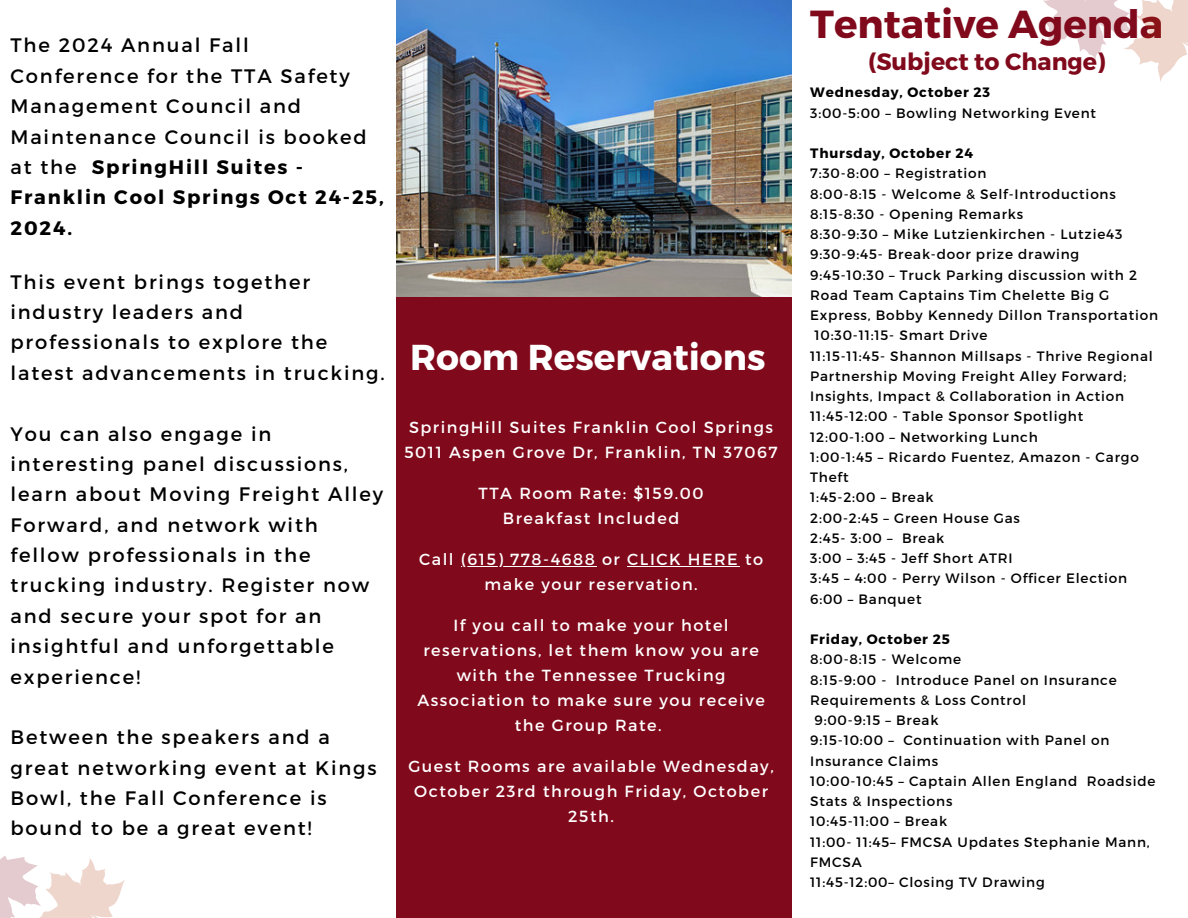
<style>
.page{position:relative;width:1188px;height:918px;background:#fff}
.page>*{position:absolute;margin:0;border:0;box-sizing:border-box;transform-origin:0 0}
.t1{font:700 39px "Montserrat";color:#80091b}
.t2{font:700 36px "Montserrat";color:#fff}
.t3{font:700 23.7px "Montserrat";color:#80091b}
.t4{font:19.5px/30.3px "Montserrat";letter-spacing:.095em;color:#000}
.t5{font:700 19.5px "Montserrat";color:#000}
.t6{font:16.05px/25px "Montserrat";letter-spacing:.095em;color:#fff;text-align:center}
.t7{font:13.65px/20.2px "Montserrat";letter-spacing:.06em;color:#000}
.t8{font:700 13.65px "Montserrat";letter-spacing:.06em;color:#000}
.s1{font-weight:700}
</style>
<div class="page">
<div style="left:396px;top:0;width:396px;height:918px;background:#80091b"></div>
<img style="left:396px;top:0;width:396px;height:297px">
<hr style="left:461px;top:566px;width:135px;height:1px;background:#fff">
<hr style="left:627px;top:566px;width:61px;height:1px;background:#fff">
<hr style="left:688px;top:566px;width:51px;height:1px;background:#fff">
<svg style="left:0;top:856px;width:125px;height:62px"></svg>
<svg style="left:1043px;top:0;width:145px;height:82px"></svg>
<p class="t4" style="left:10px;top:29px;width:375px">The 2024 Annual Fall<br>Conference for the TTA Safety<br>Management Council and<br>Maintenance Council is booked at the <span class="s1">SpringHill Suites -<br>Franklin Cool Springs Oct 24-25,</span></p>
<p class="t5" style="left:10px;top:215px;width:63px">2024.</p>
<p class="t4" style="left:10px;top:266px;width:376px">This event brings together industry leaders and professionals to explore the latest advancements in trucking.</p>
<p class="t4" style="left:10px;top:417px;width:374px">You can also engage in interesting panel discussions, learn about Moving Freight Alley<br>Forward, and network with fellow professionals in the</p>
<p class="t4" style="left:10px;top:569px;width:360px">trucking industry. Register now and secure your spot for an insightful and unforgettable experience!</p>
<p class="t4" style="left:10px;top:721px;width:368px">Between the speakers and a great networking event at Kings<br>Bowl, the Fall Conference is bound to be a great event!</p>
<p class="t2" style="left:410px;top:334px;width:357px">Room Reservations</p>
<p class="t6" style="left:405px;top:414px;width:375px;text-align:left">SpringHill Suites Franklin Cool Springs<br>5011 Aspen Grove Dr, Franklin, TN 37067</p>
<p class="t6" style="left:479px;top:480px;width:226px">TTA Room Rate: $159.00<br>Breakfast Included</p>
<p class="t6" style="left:419px;top:546px;width:346px">Call (615) 778-4688 or CLICK HERE to</p>
<p class="t6" style="left:485px;top:571px;width:215px">make your reservation.</p>
<p class="t6" style="left:454px;top:612px;width:277px">If you call to make your hotel</p>
<p class="t6" style="left:417px;top:637px;width:349px">reservations, let them know you are with the Tennessee Trucking<br>Association to make sure you receive the Group Rate.</p>
<p class="t6" style="left:408px;top:753px;width:367px">Guest Rooms are available Wednesday,</p>
<p class="t6" style="left:414px;top:778px;width:355px">October 23rd through Friday, October<br>25th.</p>
<p class="t1" style="left:810px;top:-1px;width:355px">Tentative Agenda</p>
<p class="t3" style="left:868px;top:46px;width:239px">(Subject to Change)</p>
<h3 class="t8" style="left:810px;top:84px;width:181px">Wednesday, October 23</h3>
<h3 class="t7" style="left:810px;top:102px;width:287px">3:00-5:00 – Bowling Networking Event</h3>
<h3 class="t8" style="left:810px;top:144px;width:164px">Thursday, October 24</h3>
<h3 class="t7" style="left:810px;top:163px;width:178px">7:30-8:00 – Registration</h3>
<p class="t7" style="left:810px;top:183px;width:307px">8:00-8:15 - Welcome &amp; Self-Introductions</p>
<p class="t7" style="left:810px;top:203px;width:214px">8:15-8:30 - Opening Remarks</p>
<h1 class="t7" style="left:810px;top:223px;width:314px">8:30-9:30 – Mike Lutzienkirchen - Lutzie43</h1>
<h4 class="t7" style="left:810px;top:244px;width:271px">9:30-9:45- Break-door prize drawing</h4>
<h4 class="t7" style="left:810px;top:264px;width:349px">9:45-10:30 – Truck Parking discussion with 2<br>Road Team Captains Tim Chelette Big G<br>Express, Bobby Kennedy Dillon Transportation</h4>
<h4 class="t7" style="left:815px;top:325px;width:174px">10:30-11:15- Smart Drive</h4>
<h4 class="t7" style="left:810px;top:345px;width:344px">11:15-11:45- Shannon Millsaps - Thrive Regional<br>Partnership Moving Freight Alley Forward;<br>Insights, Impact &amp; Collaboration in Action</h4>
<h4 class="t7" style="left:810px;top:406px;width:275px">11:45-12:00 - Table Sponsor Spotlight</h4>
<p class="t7" style="left:810px;top:426px;width:229px">12:00-1:00 – Networking Lunch</p>
<h1 class="t7" style="left:810px;top:446px;width:330px">1:00-1:45 – Ricardo Fuentez, Amazon - Cargo<br>Theft</h1>
<h2 class="t7" style="left:810px;top:487px;width:125px">1:45-2:00 – Break</h2>
<p class="t7" style="left:810px;top:507px;width:211px">2:00-2:45 – Green House Gas</p>
<p class="t7" style="left:810px;top:527px;width:136px">2:45- 3:00 – Break</p>
<p class="t7" style="left:810px;top:547px;width:204px">3:00 – 3:45 - Jeff Short ATRI</p>
<p class="t7" style="left:810px;top:568px;width:319px">3:45 – 4:00 - Perry Wilson - Officer Election</p>
<p class="t7" style="left:810px;top:588px;width:113px">6:00 – Banquet</p>
<p class="t8" style="left:810px;top:630px;width:141px">Friday, October 25</p>
<p class="t7" style="left:810px;top:649px;width:152px">8:00-8:15 - Welcome</p>
<p class="t7" style="left:810px;top:669px;width:308px">8:15-9:00 - Introduce Panel on Insurance<br>Requirements &amp; Loss Control</p>
<p class="t7" style="left:815px;top:709px;width:125px">9:00-9:15 – Break</p>
<p class="t7" style="left:810px;top:730px;width:301px">9:15-10:00 – Continuation with Panel on<br>Insurance Claims</p>
<p class="t7" style="left:810px;top:770px;width:347px">10:00-10:45 – Captain Allen England Roadside<br>Stats &amp; Inspections</p>
<p class="t7" style="left:810px;top:811px;width:138px">10:45-11:00 – Break</p>
<p class="t7" style="left:810px;top:831px;width:341px">11:00- 11:45– FMCSA Updates Stephanie Mann,<br>FMCSA</p>
<p class="t7" style="left:810px;top:871px;width:236px">11:45-12:00– Closing TV Drawing</p>
</div>
